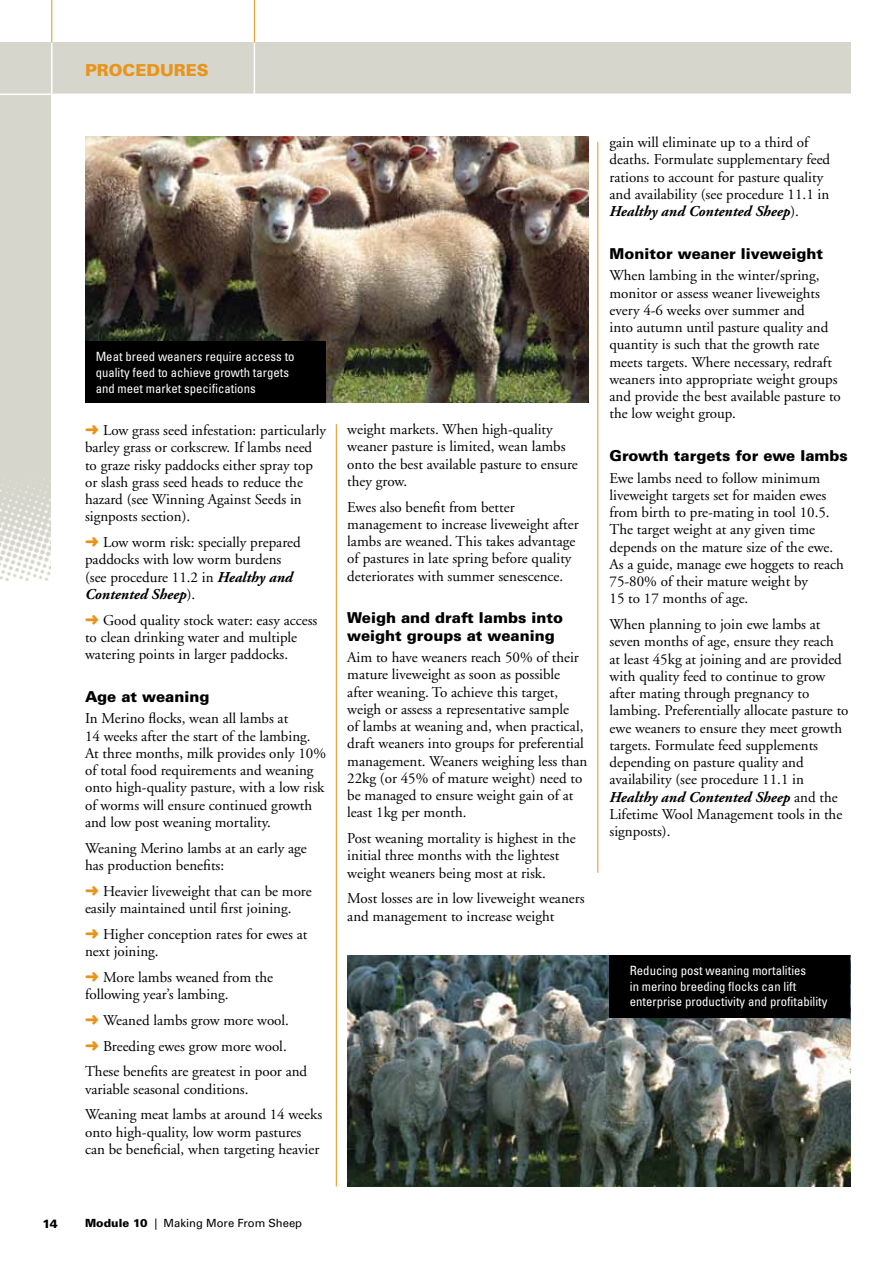
<style>
.page{position:relative;width:893px;height:1263px;background:#fff}
.page>*{position:absolute;margin:0;border:0;box-sizing:border-box;transform-origin:0 0}
.t1{font:900 16.5px "Univers";color:#e8941a}
.t2{font:15px/17.2px "Adobe Garamond";color:#000}
.t3{font:900 15px/17.2px "Univers";color:#000}
.t4{font:condensed 12.75px/15.8px "Univers";color:#fff}
.t5{font:900 12px "Univers";color:#000}
.t6{font:11.25px "Univers";color:#000}
.s1{color:#e8941a}
.s2{font-weight:700;font-style:italic}
.s3{font-weight:900}
</style>
<div class="page">
<div style="left:0;top:43px;width:850px;height:51px;background:#d6d6cd"></div>
<img style="left:0;top:93px;width:51px;height:487px">
<hr style="left:254px;top:42px;width:1px;height:54px;background:#fff">
<hr style="left:51px;top:39px;width:2px;height:538px;background:#fff">
<hr style="left:51px;top:0;width:1px;height:43px;background:#e8941a">
<hr style="left:254px;top:0;width:1px;height:43px;background:#e8941a">
<hr style="left:0;top:94px;width:857px;height:1px;background:#fff">
<hr style="left:336px;top:424px;width:1px;height:762px;background:#e8941a">
<hr style="left:597px;top:142px;width:1px;height:731px;background:#e8941a">
<img style="left:85px;top:136px;width:503px;height:266px">
<img style="left:347px;top:955px;width:503px;height:231px">
<div style="left:85px;top:341px;width:241px;height:61px;background:#000"></div>
<div style="left:609px;top:955px;width:241px;height:63px;background:#000"></div>
<p class="t1" style="left:85px;top:60px;width:125px">PROCEDURES</p>
<p class="t4" style="left:96px;top:348px;width:200px">Meat breed weaners require access to quality feed to achieve growth targets and meet market specifications</p>
<p class="t2" style="left:85px;top:422px;width:242px"><span class="s1">➜</span> Low grass seed infestation: particularly barley grass or corkscrew. If lambs need to graze risky paddocks either spray top or slash grass seed heads to reduce the hazard (see Winning Against Seeds in signposts section).</p>
<p class="t2" style="left:85px;top:534px;width:217px"><span class="s1">➜</span> Low worm risk: specially prepared paddocks with low worm burdens (see procedure 11.2 in <span class="s2">Healthy and<br>Contented Sheep</span>).</p>
<p class="t2" style="left:85px;top:612px;width:234px"><span class="s1">➜</span> Good quality stock water: easy access to clean drinking water and multiple watering points in larger paddocks.</p>
<p class="t3" style="left:85px;top:688px;width:126px">Age at weaning</p>
<p class="t2" style="left:85px;top:710px;width:242px">In Merino flocks, wean all lambs at<br>14 weeks after the start of the lambing.<br>At three months, milk provides only 10% of total food requirements and weaning onto high-quality pasture, with a low risk of worms will ensure continued growth and low post weaning mortality.</p>
<p class="t2" style="left:85px;top:840px;width:223px">Weaning Merino lambs at an early age has production benefits:</p>
<p class="t2" style="left:85px;top:883px;width:228px"><span class="s1">➜</span> Heavier liveweight that can be more easily maintained until first joining.</p>
<p class="t2" style="left:85px;top:926px;width:224px"><span class="s1">➜</span> Higher conception rates for ewes at next joining.</p>
<p class="t2" style="left:85px;top:969px;width:190px"><span class="s1">➜</span> More lambs weaned from the following year’s lambing.</p>
<p class="t2" style="left:85px;top:1007px;width:224px;line-height:25.8px"><span class="s1">➜</span> Weaned lambs grow more wool.<br><span class="s1">➜</span> Breeding ewes grow more wool.<br>These benefits are greatest in poor and</p>
<p class="t2" style="left:85px;top:1076px;width:239px;line-height:25.8px">variable seasonal conditions.<br>Weaning meat lambs at around 14 weeks</p>
<p class="t2" style="left:85px;top:1123px;width:236px">onto high-quality, low worm pastures can be beneficial, when targeting heavier</p>
<p class="t2" style="left:347px;top:421px;width:232px">weight markets. When high-quality weaner pasture is limited, wean lambs onto the best available pasture to ensure they grow.</p>
<p class="t2" style="left:347px;top:499px;width:233px">Ewes also benefit from better management to increase liveweight after lambs are weaned. This takes advantage of pastures in late spring before quality deteriorates with summer senescence.</p>
<p class="t3" style="left:347px;top:609px;width:217px">Weigh and draft lambs into weight groups at weaning</p>
<p class="t2" style="left:347px;top:649px;width:242px">Aim to have weaners reach 50% of their mature liveweight as soon as possible after weaning. To achieve this target, weigh or assess a representative sample<br>of lambs at weaning and, when practical, draft weaners into groups for preferential management. Weaners weighing less than 22kg (or 45% of mature weight) need to be managed to ensure weight gain of at least 1kg per month.</p>
<p class="t2" style="left:347px;top:830px;width:230px">Post weaning mortality is highest in the initial three months with the lightest weight weaners being most at risk.</p>
<p class="t2" style="left:347px;top:890px;width:239px">Most losses are in low liveweight weaners and management to increase weight</p>
<p class="t2" style="left:609px;top:134px;width:222px">gain will eliminate up to a third of deaths. Formulate supplementary feed rations to account for pasture quality and availability (see procedure 11.1 in <span class="s2">Healthy and Contented Sheep</span>).</p>
<p class="t3" style="left:609px;top:245px;width:215px">Monitor weaner liveweight</p>
<p class="t2" style="left:609px;top:267px;width:233px">When lambing in the winter/spring, monitor or assess weaner liveweights every 4‑6 weeks over summer and<br>into autumn until pasture quality and quantity is such that the growth rate meets targets. Where necessary, redraft weaners into appropriate weight groups and provide the best available pasture to the low weight group.</p>
<p class="t3" style="left:609px;top:447px;width:240px">Growth targets for ewe lambs</p>
<p class="t2" style="left:609px;top:470px;width:236px">Ewe lambs need to follow minimum liveweight targets set for maiden ewes from birth to pre-mating in tool 10.5.<br>The target weight at any given time depends on the mature size of the ewe.<br>As a guide, manage ewe hoggets to reach 75-80% of their mature weight by<br>15 to 17 months of age.</p>
<p class="t2" style="left:609px;top:616px;width:241px">When planning to join ewe lambs at seven months of age, ensure they reach<br>at least 45kg at joining and are provided with quality feed to continue to grow after mating through pregnancy to lambing. Preferentially allocate pasture to ewe weaners to ensure they meet growth targets. Formulate feed supplements depending on pasture quality and availability (see procedure 11.1 in <span class="s2">Healthy and Contented Sheep</span> and the Lifetime Wool Management tools in the signposts).</p>
<p class="t4" style="left:630px;top:962px;width:199px">Reducing post weaning mortalities<br>in merino breeding flocks can lift enterprise productivity and profitability</p>
<p class="t5" style="left:43px;top:1216px;width:17px">14</p>
<p class="t6" style="left:85px;top:1217px;width:219px"><span class="s3">Module 10</span> | Making More From Sheep</p>
</div>
